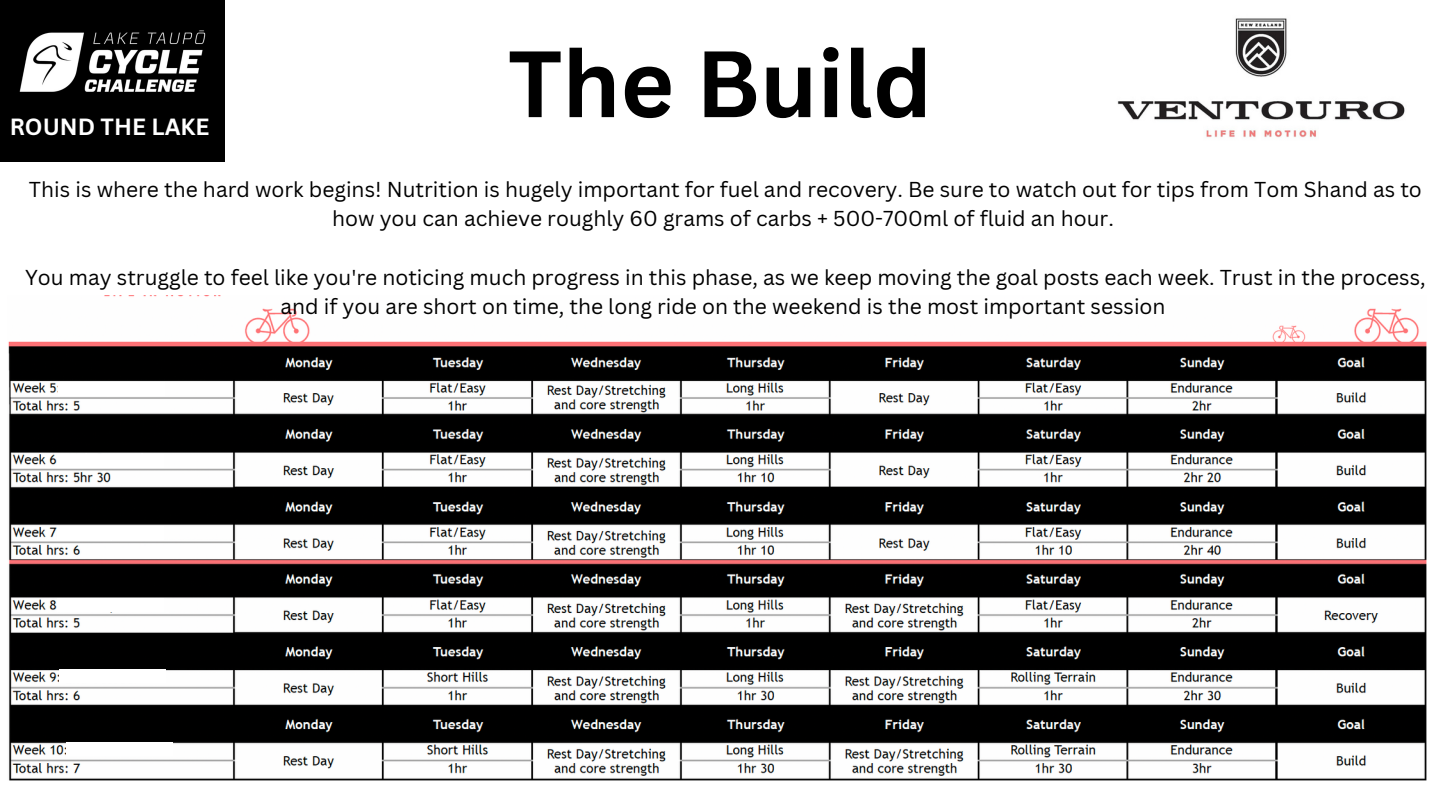
<style>
.page{position:relative;width:1440px;height:810px;background:#fff}
.page>*{position:absolute;margin:0;border:0;box-sizing:border-box;transform-origin:0 0}
.t1{font:700 92px "Canva Sans";color:#000}
.t2{font:700 22.8px "Canva Sans";color:#fff}
.t3{font:21px/29.2px "Canva Sans";color:#000;text-align:center}
</style>
<div class="page">
<img style="left:1117px;top:18px;width:288px;height:120px">
<img style="left:8px;top:295px;width:1419px;height:485px">
<img style="left:0;top:0;width:225px;height:162px">
<div style="left:58px;top:382px;width:107px;height:14px;background:#fff"></div>
<div style="left:57px;top:455px;width:106px;height:13px;background:#fff"></div>
<div style="left:58px;top:526px;width:106px;height:14px;background:#fff"></div>
<div style="left:58px;top:598px;width:106px;height:13px;background:#fff"></div>
<div style="left:59px;top:670px;width:106px;height:13px;background:#fff"></div>
<div style="left:67px;top:742px;width:106px;height:13px;background:#fff"></div>
<p class="t2" style="left:10px;top:110px;width:201px">ROUND THE LAKE</p>
<p class="t1" style="left:508px;top:19px;width:426px">The Build</p>
<p class="t3" style="left:29px;top:174px;width:1394px">This is where the hard work begins! Nutrition is hugely important for fuel and recovery. Be sure to watch out for tips from Tom Shand as to how you can achieve roughly 60 grams of carbs + 500-700ml of fluid an hour.</p>
<p class="t3" style="left:25px;top:262px;width:1402px">You may struggle to feel like you're noticing much progress in this phase, as we keep moving the goal posts each week. Trust in the process, and if you are short on time, the long ride on the weekend is the most important session</p>
</div>
